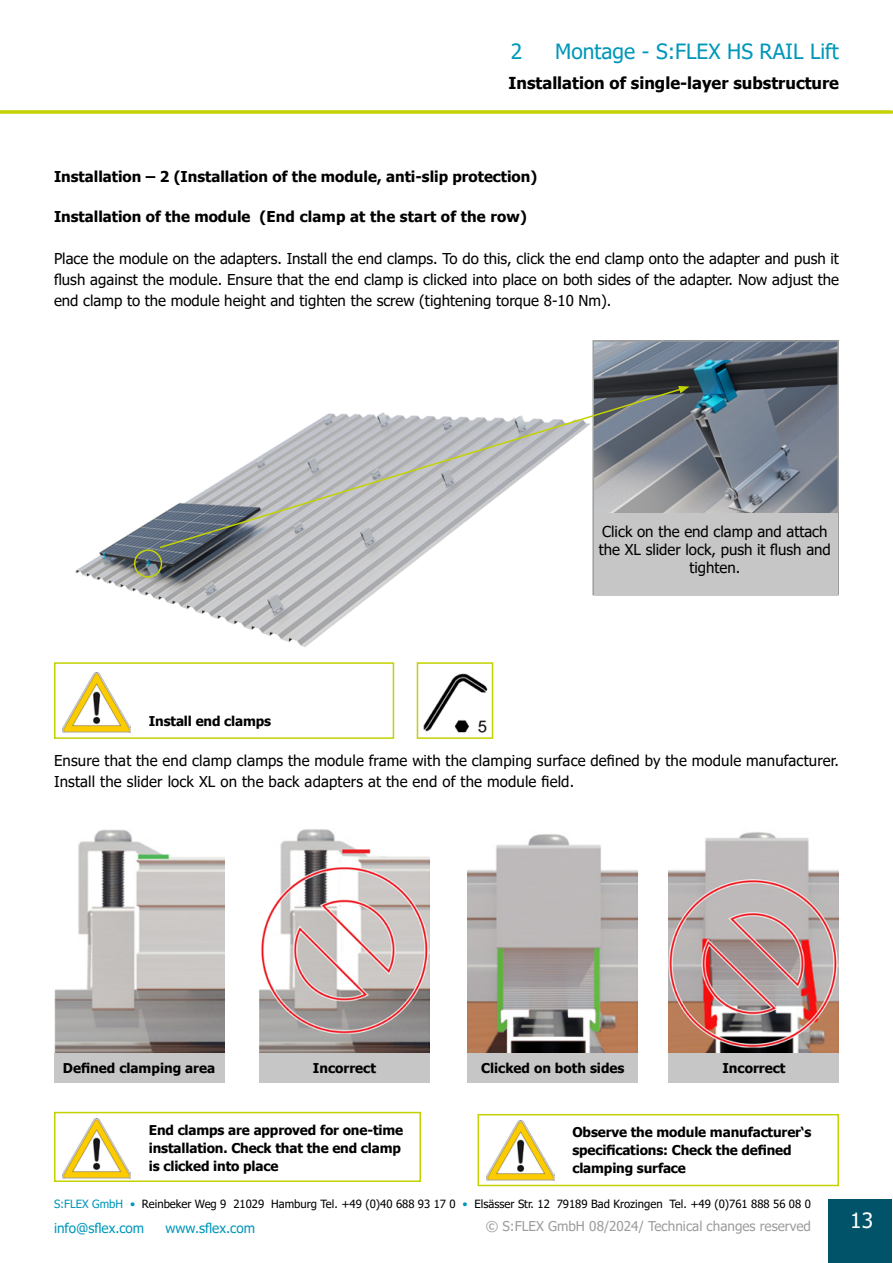
<style>
.page{position:relative;width:893px;height:1263px;background:#fff}
.page>*{position:absolute;margin:0;border:0;box-sizing:border-box;transform-origin:0 0}
.t1{font:21px "Tahoma";color:#0097ba}
.t2{font:21px "Tahoma";color:#fff}
.t3{font:700 16.5px "Tahoma";color:#000}
.t4{font:15px/21px "Tahoma";letter-spacing:.01em;color:#000;text-align:center}
.t5{font:700 15px "Tahoma";color:#000}
.t6{font:700 13.5px/18px "Tahoma";letter-spacing:-.01em;color:#000}
.t7{font:13.5px "Tahoma";color:#9d9d9c}
.t8{font:13.5px "Tahoma";color:#0097ba}
.t9{font:11.4px "Tahoma";color:#000}
.s1{color:#0097ba}
</style>
<div class="page">
<img style="left:595px;top:343px;width:241px;height:170px">
<div style="left:592px;top:340px;width:247px;height:255px;border:2px solid #9d9d9c"></div>
<div style="left:594px;top:513px;width:244px;height:82px;background:#c6c6c6"></div>
<div style="left:828px;top:1199px;width:64px;height:64px;background:#005368"></div>
<hr style="left:0;top:110px;width:891px;height:3px;background:#c3d200">
<hr style="left:0;top:111px;width:893px;height:3px;background:#c3d200">
<img style="left:259px;top:829px;width:170px;height:224px">
<img style="left:54px;top:829px;width:170px;height:224px">
<img style="left:669px;top:832px;width:170px;height:221px">
<img style="left:468px;top:834px;width:170px;height:219px">
<div style="left:54px;top:1053px;width:170px;height:30px;background:#c6c6c6"></div>
<div style="left:259px;top:1053px;width:170px;height:30px;background:#c6c6c6"></div>
<div style="left:468px;top:1053px;width:170px;height:30px;background:#c6c6c6"></div>
<div style="left:669px;top:1053px;width:170px;height:30px;background:#c6c6c6"></div>
<div style="left:54px;top:1112px;width:367px;height:70px;border:2px solid #c3d200"></div>
<img style="left:63px;top:1118px;width:68px;height:60px">
<div style="left:477px;top:1114px;width:362px;height:72px;border:2px solid #c3d200"></div>
<img style="left:486px;top:1120px;width:68px;height:60px">
<img style="left:75px;top:516px;width:355px;height:131px">
<div style="left:54px;top:662px;width:340px;height:77px;border:2px solid #c3d200"></div>
<img style="left:63px;top:673px;width:68px;height:60px">
<svg style="left:158px;top:387px;width:525px;height:162px"></svg>
<svg style="left:678px;top:386px;width:11px;height:7px"></svg>
<div style="left:134px;top:549px;width:28px;height:29px;border:2px solid #c3d200;border-radius:50%"></div>
<img style="left:423px;top:662px;width:71px;height:75px">
<div style="left:417px;top:662px;width:76px;height:77px;border:2px solid #c3d200"></div>
<h1 class="t1" style="left:511px;top:37px;width:13px">2</h1>
<h1 class="t1" style="left:555px;top:37px;width:285px">Montage - S:FLEX HS RAIL Lift</h1>
<p class="t3" style="left:509px;top:72px;width:332px">Installation of single-layer substructure</p>
<p class="t5" style="left:54px;top:166px;width:485px">Installation – 2 (Installation of the module, anti-slip protection)</p>
<p class="t5" style="left:54px;top:206px;width:474px">Installation of the module (End clamp at the start of the row)</p>
<p class="t4" style="left:54px;top:249px;width:786px;text-align:justify">Place the module on the adapters. Install the end clamps. To do this, click the end clamp onto the adapter and push it flush against the module. Ensure that the end clamp is clicked into place on both sides of the adapter. Now adjust the end clamp to the module height and tighten the screw (tightening torque 8-10 Nm).</p>
<p class="t6" style="left:149px;top:712px;width:124px">Install end clamps</p>
<p class="t4" style="left:599px;top:523px;width:234px;line-height:18px">Click on the end clamp and attach the XL slider lock, push it flush and tighten.</p>
<p class="t4" style="left:54px;top:751px;width:786px;text-align:left">Ensure that the end clamp clamps the module frame with the clamping surface defined by the module manufacturer.<br>Install the slider lock XL on the back adapters at the end of the module field.</p>
<p class="t6" style="left:63px;top:1060px;width:154px">Defined clamping area</p>
<p class="t6" style="left:313px;top:1060px;width:65px">Incorrect</p>
<p class="t6" style="left:481px;top:1060px;width:145px">Clicked on both sides</p>
<p class="t6" style="left:722px;top:1060px;width:65px">Incorrect</p>
<p class="t6" style="left:149px;top:1121px;width:256px">End clamps are approved for one-time installation. Check that the end clamp is clicked into place</p>
<p class="t6" style="left:572px;top:1124px;width:241px">Observe the module manufacturer‘s specifications: Check the defined clamping surface</p>
<p class="t9" style="left:54px;top:1196px;width:758px"><span class="s1">S:FLEX GmbH •</span> Reinbeker Weg 9 21029 Hamburg Tel. +49 (0)40 688 93 17 0 <span class="s1">•</span> Elsässer Str. 12 79189 Bad Krozingen Tel. +49 (0)761 888 56 08 0</p>
<p class="t8" style="left:54px;top:1219px;width:92px">info@sflex.com</p>
<p class="t8" style="left:165px;top:1219px;width:91px">www.sflex.com</p>
<p class="t7" style="left:486px;top:1217px;width:327px">© S:FLEX GmbH 08/2024/ Technical changes reserved</p>
<h1 class="t2" style="left:850px;top:1206px;width:24px">13</h1>
</div>
